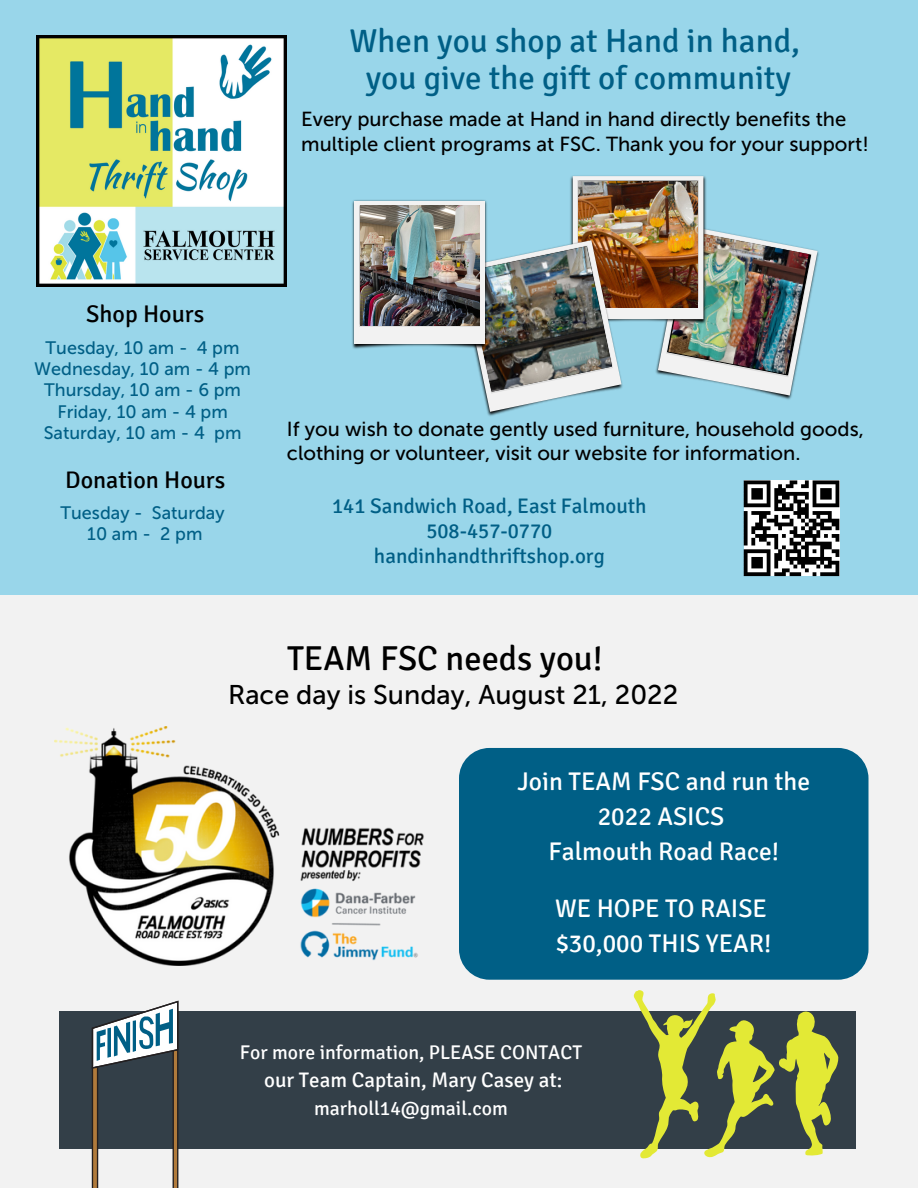
<style>
.page{position:relative;width:918px;height:1188px;background:#fff}
.page>*{position:absolute;margin:0;border:0;box-sizing:border-box;transform-origin:0 0}
.t1{font:34.5px "Signika";color:#000}
.t2{font:33px "Signika";color:#005f86}
.t3{font:27px "Museo Sans 500";color:#000}
.t4{font:25.5px/34.8px "Signika";color:#fff;text-align:center}
.t5{font:24px "Signika";color:#000}
.t6{font:21px "Signika";color:#005f86}
.t7{font:21px "Signika";color:#fff}
.t8{font:20.25px/24.8px "Museo Sans 500";color:#000}
.t9{font:19.8px "Signika";color:#fff}
.t10{font:18px "Museo Sans 500";color:#005f86}
</style>
<div class="page">
<div style="left:0;top:577px;width:918px;height:611px;background:#f2f2f2"></div>
<div style="left:0;top:0;width:918px;height:594px;background:#99d6ea"></div>
<img style="left:36px;top:36px;width:251px;height:251px">
<svg style="left:658px;top:229px;width:160px;height:167px"></svg>
<img style="left:668px;top:232px;width:141px;height:142px">
<img style="left:570px;top:175px;width:138px;height:152px">
<div style="left:573px;top:176px;width:130px;height:143px;background:#f2f2f2"></div>
<div style="left:577px;top:180px;width:122px;height:122px;background:#ccc;opacity:.55"></div>
<img style="left:579px;top:181px;width:118px;height:127px">
<img style="left:487px;top:236px;width:141px;height:180px">
<svg style="left:483px;top:240px;width:139px;height:172px"></svg>
<img style="left:474px;top:246px;width:138px;height:146px">
<img style="left:352px;top:200px;width:138px;height:151px">
<div style="left:355px;top:201px;width:130px;height:143px;background:#f2f2f2"></div>
<div style="left:359px;top:205px;width:121px;height:121px;background:#ccc;opacity:.55"></div>
<img style="left:360px;top:206px;width:120px;height:119px">
<svg style="left:744px;top:480px;width:95px;height:96px;background:#797979"></svg>
<svg style="left:820px;top:572px;width:19px;height:4px"></svg>
<div style="left:59px;top:1012px;width:796px;height:137px;background:#333f48"></div>
<svg style="left:634px;top:990px;width:204px;height:169px"></svg>
<svg style="left:92px;top:1000px;width:86px;height:188px"></svg>
<img style="left:54px;top:726px;width:370px;height:240px">
<div style="left:459px;top:748px;width:410px;height:232px;background:#005f86;border-radius:30px"></div>
<p class="t2" style="left:350px;top:21px;width:452px">When you shop at Hand in hand,</p>
<p class="t2" style="left:366px;top:58px;width:427px">you give the gift of community</p>
<p class="t8" style="left:301px;top:107px;width:569px">Every purchase made at Hand in hand directly benefits the multiple client programs at FSC. Thank you for your support!</p>
<p class="t5" style="left:86px;top:300px;width:120px">Shop Hours</p>
<p class="t10" style="left:46px;top:337px;width:195px">Tuesday, 10 am - 4 pm</p>
<p class="t10" style="left:34px;top:358px;width:218px">Wednesday, 10 am - 4 pm</p>
<p class="t10" style="left:44px;top:379px;width:198px">Thursday, 10 am - 6 pm</p>
<p class="t10" style="left:57px;top:401px;width:172px">Friday, 10 am - 4 pm</p>
<p class="t10" style="left:44px;top:422px;width:199px">Saturday, 10 am - 4 pm</p>
<p class="t5" style="left:65px;top:465px;width:162px">Donation Hours</p>
<p class="t10" style="left:61px;top:502px;width:166px">Tuesday - Saturday</p>
<p class="t10" style="left:87px;top:523px;width:117px">10am- 2pm</p>
<p class="t8" style="left:287px;top:416px;width:578px">If you wish to donate gently used furniture, household goods, clothing or volunteer, visit our website for information.</p>
<p class="t6" style="left:332px;top:494px;width:316px">141 Sandwich Road, East Falmouth</p>
<p class="t6" style="left:426px;top:518px;width:127px">508-457-0770</p>
<p class="t6" style="left:374px;top:543px;width:232px">handinhandthriftshop.org</p>
<p class="t1" style="left:287px;top:637px;width:317px">TEAM FSC needs you!</p>
<p class="t3" style="left:228px;top:679px;width:452px">Race day is Sunday, August 21, 2022</p>
<p class="t4" style="left:518px;top:764px;width:294px">Join TEAM FSC and run the<br>2022 ASICS</p>
<p class="t4" style="left:549px;top:834px;width:232px">Falmouth Road Race!</p>
<p class="t4" style="left:555px;top:891px;width:214px">WE HOPE TO RAISE</p>
<p class="t4" style="left:556px;top:926px;width:217px">$30,000 THIS YEAR!</p>
<p class="t9" style="left:240px;top:1041px;width:344px">For more information, PLEASE CONTACT</p>
<p class="t7" style="left:264px;top:1067px;width:300px">our Team Captain, Mary Casey at:</p>
<p class="t9" style="left:314px;top:1097px;width:195px">marholl14@gmail.com</p>
</div>
